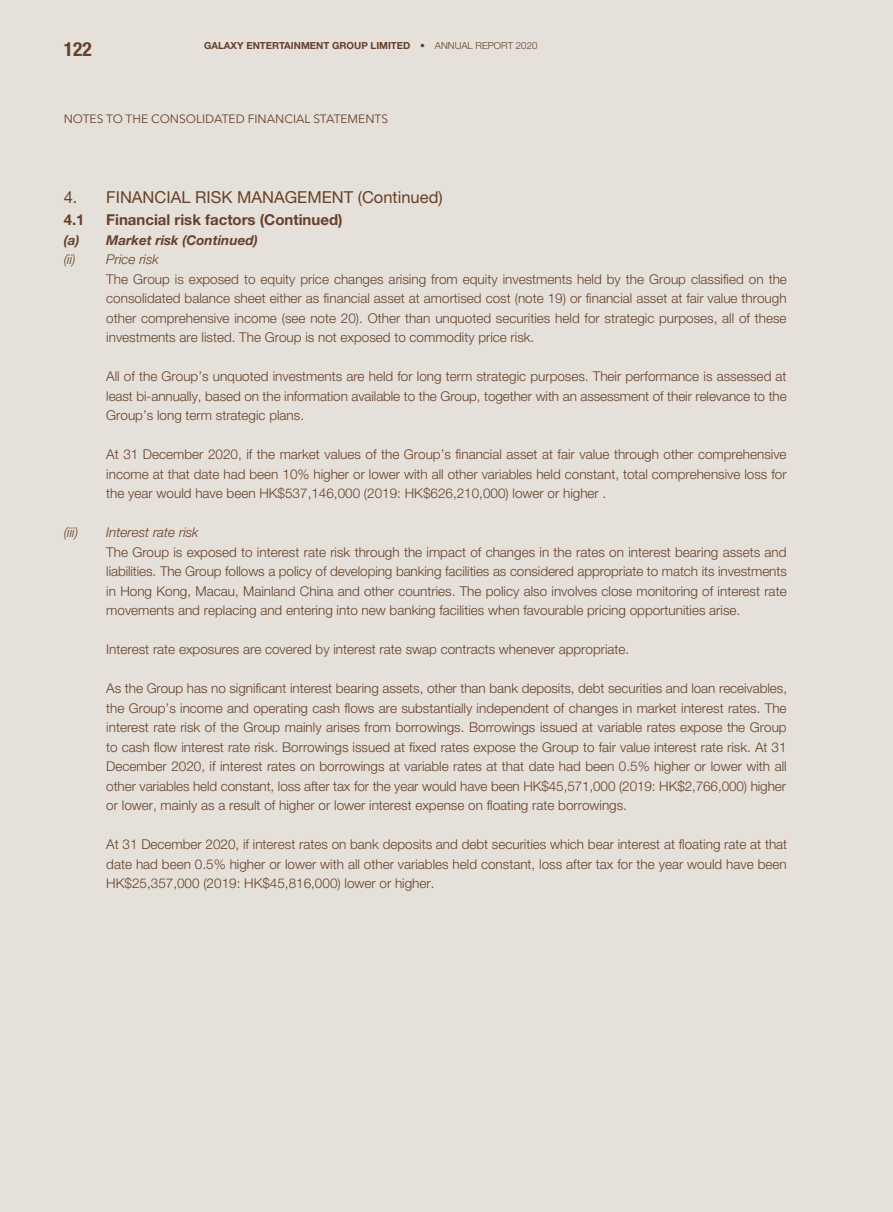
<style>
.page{position:relative;width:893px;height:1212px;background:#e6e0da}
.page>*{position:absolute;margin:0;border:0;box-sizing:border-box;transform-origin:0 0}
.t1{font:700 condensed 19.5px "Helvetica Neue LT Std";color:#654129}
.t2{font:16.5px "Helvetica Neue LT Std";color:#654129}
.t3{font:700 15px "Helvetica Neue LT Std";color:#654129}
.t4{font:300 13.5px/19.5px "Helvetica Neue LT Std";color:#654129;text-align:justify}
.t5{font:italic 300 13.5px "Helvetica Neue LT Std";color:#654129}
.t6{font:italic 700 13.5px "Helvetica Neue LT Std";color:#654129}
.t7{font:12px "Avenir Next";color:#654129}
.t8{font:700 9.75px "Helvetica Neue LT Std";color:#654129}
.s1{font-weight:300}
</style>
<div class="page">
<h1 class="t1" style="left:64px;top:38px;width:30px">122</h1>
<p class="t8" style="left:204px;top:42px;width:335px">GALAXY ENTERTAINMENT GROUP LIMITED <span class="s1">• ANNUAL REPORT 2020</span></p>
<p class="t7" style="left:64px;top:111px;width:326px">NOTES TO THE CONSOLIDATED FINANCIAL STATEMENTS</p>
<p class="t2" style="left:64px;top:191px;width:380px">4. FINANCIAL RISK MANAGEMENT (Continued)</p>
<p class="t3" style="left:64px;top:214px;width:22px">4.1</p>
<p class="t3" style="left:106px;top:214px;width:238px">Financial risk factors (Continued)</p>
<p class="t6" style="left:64px;top:235px;width:196px">(a) Market risk (Continued)</p>
<p class="t5" style="left:64px;top:255px;width:13px">(ii)</p>
<p class="t5" style="left:106px;top:255px;width:54px">Price risk</p>
<p class="t4" style="left:106px;top:271px;width:682px">The Group is exposed to equity price changes arising from equity investments held by the Group classified on the consolidated balance sheet either as financial asset at amortised cost (note 19) or financial asset at fair value through other comprehensive income (see note 20). Other than unquoted securities held for strategic purposes, all of these investments are listed. The Group is not exposed to commodity price risk.</p>
<p class="t4" style="left:106px;top:368px;width:682px">All of the Group’s unquoted investments are held for long term strategic purposes. Their performance is assessed at least bi-annually, based on the information available to the Group, together with an assessment of their relevance to the Group’s long term strategic plans.</p>
<p class="t4" style="left:106px;top:446px;width:682px">At 31 December 2020, if the market values of the Group’s financial asset at fair value through other comprehensive income at that date had been 10% higher or lower with all other variables held constant, total comprehensive loss for the year would have been HK$537,146,000 (2019: HK$626,210,000) lower or higher .</p>
<p class="t5" style="left:64px;top:528px;width:16px">(iii)</p>
<p class="t5" style="left:106px;top:528px;width:94px">Interest rate risk</p>
<p class="t4" style="left:106px;top:544px;width:682px">The Group is exposed to interest rate risk through the impact of changes in the rates on interest bearing assets and liabilities. The Group follows a policy of developing banking facilities as considered appropriate to match its investments in Hong Kong, Macau, Mainland China and other countries. The policy also involves close monitoring of interest rate movements and replacing and entering into new banking facilities when favourable pricing opportunities arise.</p>
<p class="t4" style="left:106px;top:641px;width:524px">Interest rate exposures are covered by interest rate swap contracts whenever appropriate.</p>
<p class="t4" style="left:106px;top:680px;width:682px">As the Group has no significant interest bearing assets, other than bank deposits, debt securities and loan receivables, the Group’s income and operating cash flows are substantially independent of changes in market interest rates. The interest rate risk of the Group mainly arises from borrowings. Borrowings issued at variable rates expose the Group to cash flow interest rate risk. Borrowings issued at fixed rates expose the Group to fair value interest rate risk. At 31<br>December 2020, if interest rates on borrowings at variable rates at that date had been 0.5% higher or lower with all other variables held constant, loss after tax for the year would have been HK$45,571,000 (2019: HK$2,766,000) higher or lower, mainly as a result of higher or lower interest expense on floating rate borrowings.</p>
<p class="t4" style="left:106px;top:836px;width:682px">At 31 December 2020, if interest rates on bank deposits and debt securities which bear interest at floating rate at that date had been 0.5% higher or lower with all other variables held constant, loss after tax for the year would have been HK$25,357,000 (2019: HK$45,816,000) lower or higher.</p>
</div>
